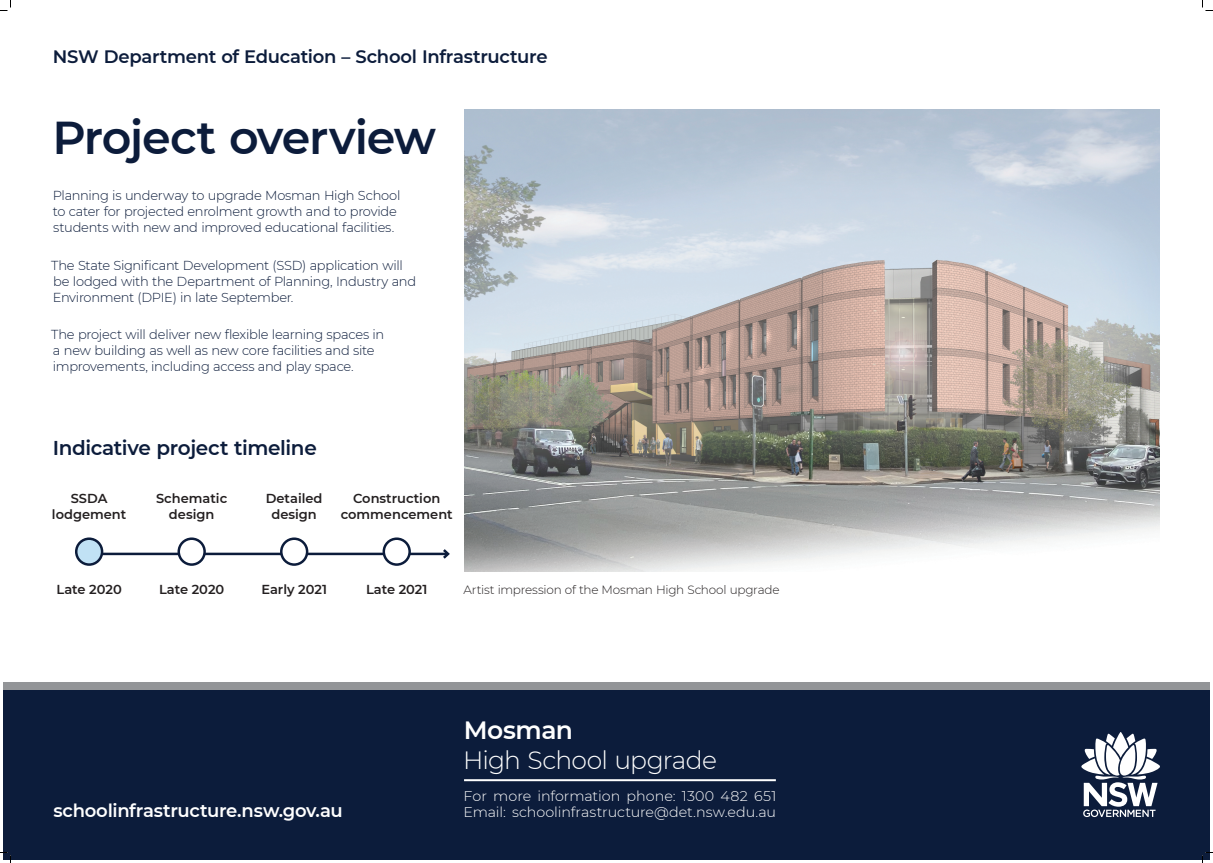
<style>
.page{position:relative;width:1213px;height:863px;background:#fff}
.page>*{position:absolute;margin:0;border:0;box-sizing:border-box;transform-origin:0 0}
.t1{font:600 46px "Montserrat";letter-spacing:-.025em;color:#0c1c3b}
.t2{font:300 25px "Montserrat";letter-spacing:-.025em;color:#fff}
.t3{font:600 25px "Montserrat";letter-spacing:-.015em;color:#fff}
.t4{font:600 20px "Montserrat";letter-spacing:-.02em;color:#0c1c3b}
.t5{font:600 18px "Montserrat";letter-spacing:-.015em;color:#0c1c3b}
.t6{font:600 18px "Montserrat";letter-spacing:-.015em;color:#fff}
.t7{font:300 14px/16px "Montserrat";color:#fff}
.t8{font:300 13px/16px "Montserrat";letter-spacing:-.02em;color:#0c1c3b}
.t9{font:600 13px/16px "Montserrat";color:#231f20;text-align:center}
.t10{font:300 12px "Montserrat";letter-spacing:-.015em;color:#231f20}
</style>
<div class="page">
<div style="left:3px;top:687px;width:1207px;height:172px;background:#0c1c3b"></div>
<hr style="left:464px;top:779px;width:312px;height:2px;background:#fff">
<div style="left:3px;top:682px;width:1207px;height:7px;background:#939598"></div>
<svg style="left:1081px;top:732px;width:79px;height:85px"></svg>
<img style="left:464px;top:110px;width:696px;height:461px">
<hr style="left:91px;top:553px;width:357px;height:2px;background:#0c1c3b">
<svg style="left:440px;top:549px;width:10px;height:10px"></svg>
<svg style="left:76px;top:539px;width:26px;height:26px"></svg>
<div style="left:75px;top:537px;width:28px;height:29px;border:2px solid #0c1c3b;border-radius:50%"></div>
<svg style="left:179px;top:539px;width:26px;height:26px"></svg>
<div style="left:178px;top:537px;width:28px;height:29px;border:2px solid #0c1c3b;border-radius:50%"></div>
<svg style="left:384px;top:539px;width:26px;height:26px"></svg>
<div style="left:383px;top:537px;width:28px;height:29px;border:2px solid #0c1c3b;border-radius:50%"></div>
<svg style="left:281px;top:539px;width:26px;height:26px"></svg>
<div style="left:280px;top:537px;width:28px;height:29px;border:2px solid #0c1c3b;border-radius:50%"></div>
<svg style="left:0;top:0;width:11px;height:11px"></svg>
<svg style="left:0;top:852px;width:11px;height:11px"></svg>
<svg style="left:1202px;top:0;width:11px;height:11px"></svg>
<svg style="left:1202px;top:852px;width:11px;height:11px"></svg>
<h3 class="t5" style="left:53px;top:44px;width:496px">NSW Department of Education – School Infrastructure</h3>
<h1 class="t1" style="left:52px;top:105px;width:385px">Project overview</h1>
<p class="t8" style="left:53px;top:187px;width:349px">Planning is underway to upgrade Mosman High School to cater for projected enrolment growth and to provide students with new and improved educational facilities.</p>
<p class="t8" style="left:51px;top:256px;width:366px">The State Significant Development (SSD) application will be lodged with the Department of Planning, Industry and<br>Environment (DPIE) in late September.</p>
<p class="t8" style="left:51px;top:326px;width:335px">The project will deliver new flexible learning spaces in a new building as well as new core facilities and site improvements, including access and play space.</p>
<h3 class="t4" style="left:53px;top:434px;width:266px">Indicative project timeline</h3>
<p class="t9" style="left:52px;top:490px;width:76px">SSDA lodgement</p>
<p class="t9" style="left:156px;top:490px;width:73px">Schematic design</p>
<p class="t9" style="left:266px;top:490px;width:58px">Detailed design</p>
<p class="t9" style="left:341px;top:490px;width:114px">Construction commencement</p>
<p class="t9" style="left:57px;top:580px;width:67px">Late 2020</p>
<p class="t9" style="left:159px;top:580px;width:67px">Late 2020</p>
<p class="t9" style="left:261px;top:580px;width:67px">Early 2021</p>
<p class="t9" style="left:366px;top:580px;width:63px">Late 2021</p>
<p class="t10" style="left:463px;top:582px;width:318px">Artist impression of the Mosman High School upgrade</p>
<h3 class="t6" style="left:53px;top:798px;width:291px">schoolinfrastructure.nsw.gov.au</h3>
<h2 class="t3" style="left:464px;top:712px;width:111px">Mosman</h2>
<h2 class="t2" style="left:463px;top:743px;width:256px">High School upgrade</h2>
<p class="t7" style="left:464px;top:788px;width:314px">For more information phone: 1300 482 651<br>Email: schoolinfrastructure@det.nsw.edu.au</p>
</div>
